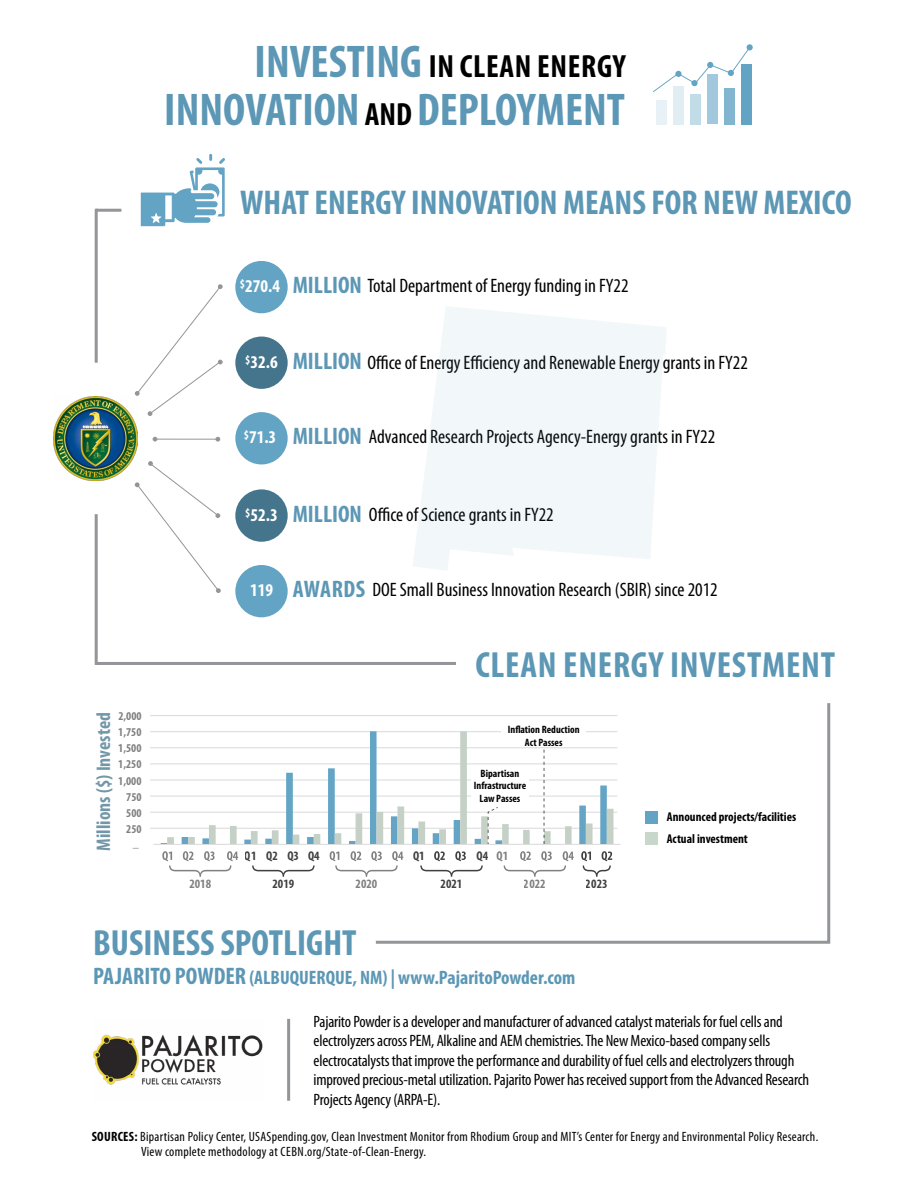
<style>
.page{position:relative;width:918px;height:1188px;background:#fff}
.page>*{position:absolute;margin:0;border:0;box-sizing:border-box;transform-origin:0 0}
.t1{font:700 condensed 46.05px "Myriad Pro";color:#5c97b5}
.t2{font:700 condensed 36.6px "Myriad Pro";letter-spacing:.02em;color:#5c97b5}
.t3{font:700 condensed 36.6px "Myriad Pro";color:#5c97b5}
.t4{font:700 condensed 34.5px "Myriad Pro";color:#5c97b5}
.t5{font:700 condensed 32.25px "Myriad Pro";letter-spacing:.02em;color:#000}
.t6{font:700 condensed 24px "Myriad Pro";color:#5c97b5}
.t7{font:700 condensed 19.8px "Myriad Pro";color:#44758c}
.t8{font:condensed 19.5px "Myriad Pro";color:#000}
.t9{font:700 condensed 19.5px "Myriad Pro";color:#5c97b5}
.t10{font:700 condensed 18px "Myriad Pro";color:#fff}
.t11{font:condensed 16.5px/19.5px "Myriad Pro";letter-spacing:-.01em;color:#000}
.t12{font:condensed 13.5px/15px "Myriad Pro";letter-spacing:.02em;color:#000}
.t13{font:700 condensed 12.75px/21.5px "Myriad Pro";color:#000}
.t14{font:700 condensed 12px/16.2px "Myriad Pro";color:#000;text-align:justify}
.t15{font:700 condensed 10.65px/12.8px "Myriad Pro";color:#000;text-align:center}
.s1{font-size:46.05px;color:#5c97b5}
.s2{font-size:32.25px;color:#000}
.s3{font-size:24px}
.s4{font-weight:700}
</style>
<div class="page">
<div style="left:656px;top:100px;width:11px;height:24px;background:#e8f1f6"></div>
<div style="left:673px;top:86px;width:11px;height:38px;background:#e0edf3"></div>
<div style="left:690px;top:94px;width:11px;height:30px;background:#c1dbe7"></div>
<div style="left:707px;top:75px;width:11px;height:49px;background:#a1c8dc"></div>
<div style="left:724px;top:88px;width:11px;height:36px;background:#82b6d0"></div>
<div style="left:741px;top:64px;width:11px;height:60px;background:#63a4c4"></div>
<svg style="left:653px;top:44px;width:100px;height:48px"></svg>
<div style="left:235px;top:261px;width:53px;height:52px;background:#63a4c4;border-radius:50%"></div>
<div style="left:235px;top:337px;width:53px;height:52px;background:#44758c;border-radius:50%"></div>
<div style="left:235px;top:489px;width:53px;height:53px;background:#44758c;border-radius:50%"></div>
<div style="left:235px;top:565px;width:53px;height:52px;background:#63a4c4;border-radius:50%"></div>
<div style="left:235px;top:412px;width:53px;height:52px;background:#63a4c4;border-radius:50%"></div>
<hr style="left:95px;top:209px;width:3px;height:154px;background:#939598">
<img style="left:53px;top:396px;width:85px;height:84px">
<hr style="left:96px;top:662px;width:360px;height:3px;background:#939598">
<svg style="left:141px;top:154px;width:84px;height:72px"></svg>
<hr style="left:96px;top:209px;width:25px;height:3px;background:#939598">
<hr style="left:95px;top:514px;width:3px;height:151px;background:#939598">
<svg style="left:135px;top:284px;width:88px;height:132px"></svg>
<svg style="left:135px;top:461px;width:86px;height:132px"></svg>
<svg style="left:153px;top:437px;width:4px;height:5px"></svg>
<svg style="left:215px;top:437px;width:5px;height:5px"></svg>
<hr style="left:155px;top:439px;width:63px;height:1px;background:#939598">
<hr style="left:153px;top:844px;width:468px;height:1px;background:#d9d9d9">
<hr style="left:150px;top:828px;width:467px;height:1px;background:#d9d9d9">
<hr style="left:150px;top:812px;width:467px;height:1px;background:#d9d9d9">
<hr style="left:150px;top:796px;width:467px;height:1px;background:#d9d9d9">
<hr style="left:150px;top:780px;width:467px;height:1px;background:#d9d9d9">
<hr style="left:150px;top:764px;width:467px;height:1px;background:#d9d9d9">
<hr style="left:150px;top:715px;width:467px;height:1px;background:#d9d9d9">
<hr style="left:150px;top:731px;width:467px;height:1px;background:#d9d9d9">
<hr style="left:150px;top:747px;width:467px;height:1px;background:#d9d9d9">
<svg style="left:167px;top:731px;width:206px;height:113px"></svg>
<hr style="left:287px;top:1019px;width:3px;height:82px;background:#939598">
<svg style="left:373px;top:703px;width:458px;height:241px"></svg>
<svg style="left:413px;top:306px;width:253px;height:264px;fill:#f2f7fa"></svg>
<img style="left:93px;top:1034px;width:170px;height:51px">
<svg style="left:162px;top:851px;width:76px;height:26px"></svg>
<svg style="left:252px;top:866px;width:63px;height:11px"></svg>
<svg style="left:330px;top:851px;width:73px;height:26px"></svg>
<svg style="left:420px;top:851px;width:63px;height:26px"></svg>
<svg style="left:504px;top:851px;width:70px;height:26px"></svg>
<svg style="left:581px;top:851px;width:31px;height:26px"></svg>
<h3 class="t5" style="left:255px;top:46px;width:373px"><span class="s1">INVESTING</span> IN CLEAN ENERGY</h3>
<h1 class="t1" style="left:164px;top:81px;width:462px">INNOVATION <span class="s2">AND</span> DEPLOYMENT</h1>
<h3 class="t4" style="left:240px;top:181px;width:613px">WHAT ENERGY INNOVATION MEANS FOR NEW MEXICO</h3>
<p class="t14" style="left:118px;top:707px;width:25px">2,000</p>
<p class="t7" style="left:91px;top:851px;width:140px;rotate:-90deg">Millions ($) Invested</p>
<p class="t14" style="left:118px;top:724px;width:25px">1,750</p>
<p class="t14" style="left:118px;top:740px;width:25px">1,500</p>
<p class="t14" style="left:118px;top:756px;width:25px">1,250</p>
<p class="t14" style="left:126px;top:772px;width:17px;text-indent:-8px">1,000<br>750<br>500<br>250</p>
<p class="t14" style="left:133px;top:835px;width:7px">_</p>
<p class="t13" style="left:189px;top:872px;width:23px">2018</p>
<p class="t10" style="left:240px;top:275px;width:42px"><sup>$</sup>270.4</p>
<h3 class="t6" style="left:293px;top:270px;width:71px">MILLION</h3>
<p class="t8" style="left:367px;top:274px;width:263px">Total Department of Energy funding in FY22</p>
<p class="t10" style="left:245px;top:350px;width:34px"><sup>$</sup>32.6</p>
<h3 class="t6" style="left:293px;top:346px;width:71px">MILLION</h3>
<p class="t8" style="left:367px;top:351px;width:382px">Office of Energy Efficiency and Renewable Energy grants in FY22</p>
<p class="t10" style="left:244px;top:426px;width:34px"><sup>$</sup>71.3</p>
<h3 class="t6" style="left:293px;top:421px;width:71px">MILLION</h3>
<p class="t8" style="left:369px;top:425px;width:348px">Advanced Research Projects Agency-Energy grants in FY22</p>
<p class="t10" style="left:245px;top:503px;width:34px"><sup>$</sup>52.3</p>
<h3 class="t6" style="left:293px;top:499px;width:71px">MILLION</h3>
<p class="t8" style="left:369px;top:503px;width:186px">Office of Science grants in FY22</p>
<p class="t10" style="left:250px;top:579px;width:25px">119</p>
<h3 class="t6" style="left:293px;top:574px;width:74px">AWARDS</h3>
<p class="t8" style="left:372px;top:578px;width:347px">DOE Small Business Innovation Research (SBIR) since 2012</p>
<h2 class="t2" style="left:475px;top:642px;width:361px">CLEAN ENERGY INVESTMENT</h2>
<p class="t15" style="left:508px;top:723px;width:73px">Inflation Reduction<br>Act Passes</p>
<p class="t15" style="left:474px;top:766px;width:54px">Bipartisan<br>Infrastructure<br>Law Passes</p>
<p class="t13" style="left:667px;top:806px;width:131px">Announced projects/facilities<br>Actual investment</p>
<p class="t13" style="left:245px;top:842px;width:76px;line-height:27.8px;text-align:center">Q1 Q2 Q3 Q4<br>2019</p>
<p class="t13" style="left:356px;top:872px;width:23px">2020</p>
<p class="t13" style="left:413px;top:845px;width:13px">Q1</p>
<p class="t13" style="left:477px;top:845px;width:13px">Q4</p>
<p class="t13" style="left:441px;top:872px;width:23px">2021</p>
<p class="t13" style="left:524px;top:872px;width:23px">2022</p>
<p class="t13" style="left:497px;top:845px;width:13px">Q1</p>
<p class="t13" style="left:586px;top:872px;width:23px">2023</p>
<h2 class="t3" style="left:93px;top:920px;width:265px">BUSINESS SPOTLIGHT</h2>
<p class="t9" style="left:93px;top:965px;width:484px"><span class="s3">PAJARITO POWDER</span> (ALBUQUERQUE, NM) | www.PajaritoPowder.com</p>
<p class="t11" style="left:314px;top:1012px;width:497px">Pajarito Powder is a developer and manufacturer of advanced catalyst materials for fuel cells and electrolyzers across PEM, Alkaline and AEM chemistries. The New Mexico-based company sells electrocatalysts that improve the performance and durability of fuel cells and electrolyzers through improved precious-metal utilization. Pajarito Power has received support from the Advanced Research Projects Agency (ARPA-E).</p>
<p class="t12" style="left:141px;top:1128px;width:679px;text-indent:-50px"><span class="s4">SOURCES:</span> Bipartisan Policy Center, USASpending.gov, Clean Investment Monitor from Rhodium Group and MIT’s Center for Energy and Environmental Policy Research.<br>View complete methodology at CEBN.org/State-of-Clean-Energy.</p>
</div>
